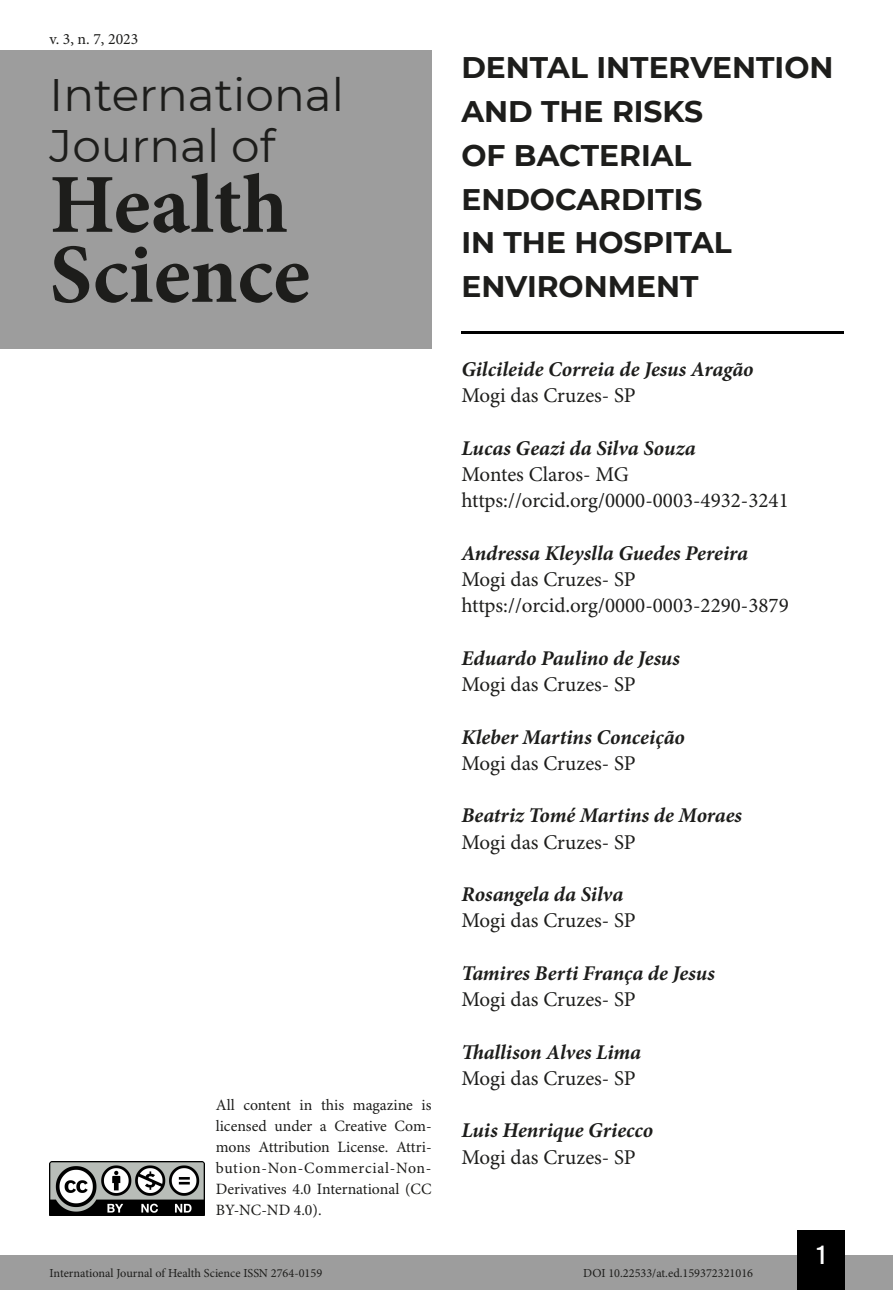
<style>
.page{position:relative;width:893px;height:1290px;background:#fff}
.page>*{position:absolute;margin:0;border:0;box-sizing:border-box;transform-origin:0 0}
.t1{font:700 84px/70px "Minion Pro";color:#1d1d1b}
.t2{font:45.5px/50.8px "Montserrat";color:#1d1d1b}
.t3{font:700 29.75px/43.8px "Montserrat";color:#1d1d1b}
.t4{font:26.25px "Bebas Kai";color:#fff}
.t5{font:21px/26.2px "Minion Pro";color:#1d1d1b}
.t6{font:italic 700 21px "Minion Pro";color:#1d1d1b}
.t7{font:15.75px/21px "Minion Pro";color:#1d1d1b;text-align:justify}
.t8{font:12.25px "Minion Pro";color:#1d1d1b}
</style>
<div class="page">
<div style="left:0;top:1255px;width:893px;height:35px;background:#9d9d9d"></div>
<div style="left:797px;top:1230px;width:48px;height:60px;background:#000"></div>
<img style="left:50px;top:1161px;width:154px;height:54px">
<div style="left:0;top:50px;width:432px;height:298px;background:#9d9d9d"></div>
<hr style="left:461px;top:331px;width:382px;height:2px;background:#000">
<p class="t7" style="left:50px;top:29px;width:90px">v. 3, n. 7, 2023</p>
<h2 class="t2" style="left:50px;top:68px;width:296px">International<br>Journal of</h2>
<h1 class="t1" style="left:50px;top:169px;width:262px">Health<br>Science</h1>
<p class="t7" style="left:216px;top:1095px;width:217px">All content in this magazine is licensed under a Creative Com&shy;mons Attribution License. Attri&shy;bution-Non-Commercial-Non-Derivatives 4.0 International (CC BY-NC-ND 4.0).</p>
<h3 class="t3" style="left:461px;top:44px;width:374px">DENTAL INTERVENTION<br>AND THE RISKS<br>OF BACTERIAL<br>ENDOCARDITIS<br>IN THE HOSPITAL<br>ENVIRONMENT</h3>
<p class="t6" style="left:461px;top:354px;width:294px">Gilcileide Correia de Jesus Aragão</p>
<p class="t5" style="left:461px;top:383px;width:176px">Mogi das Cruzes- SP</p>
<p class="t6" style="left:461px;top:433px;width:236px">Lucas Geazi da Silva Souza</p>
<p class="t5" style="left:461px;top:462px;width:329px">Montes Claros- MG https://orcid.org/0000-0003-4932-3241</p>
<p class="t6" style="left:461px;top:538px;width:288px">Andressa Kleyslla Guedes Pereira</p>
<p class="t5" style="left:461px;top:567px;width:329px">Mogi das Cruzes- SP https://orcid.org/0000-0003-2290-3879</p>
<p class="t6" style="left:461px;top:643px;width:220px">Eduardo Paulino de Jesus</p>
<p class="t5" style="left:461px;top:672px;width:176px">Mogi das Cruzes- SP</p>
<p class="t6" style="left:461px;top:722px;width:225px">Kleber Martins Conceição</p>
<p class="t5" style="left:461px;top:751px;width:176px">Mogi das Cruzes- SP</p>
<p class="t6" style="left:461px;top:800px;width:282px">Beatriz Tomé Martins de Moraes</p>
<p class="t5" style="left:461px;top:829px;width:176px">Mogi das Cruzes- SP</p>
<p class="t6" style="left:461px;top:879px;width:163px">Rosangela da Silva</p>
<p class="t5" style="left:461px;top:908px;width:176px">Mogi das Cruzes- SP</p>
<p class="t6" style="left:461px;top:958px;width:255px">Tamires Berti França de Jesus</p>
<p class="t5" style="left:461px;top:987px;width:176px">Mogi das Cruzes- SP</p>
<p class="t6" style="left:461px;top:1037px;width:181px">Thallison Alves Lima</p>
<p class="t5" style="left:461px;top:1066px;width:176px">Mogi das Cruzes- SP</p>
<p class="t6" style="left:461px;top:1115px;width:193px">Luis Henrique Griecco</p>
<p class="t5" style="left:461px;top:1144px;width:176px">Mogi das Cruzes- SP</p>
<p class="t4" style="left:817px;top:1241px;width:10px">1</p>
<p class="t8" style="left:50px;top:1266px;width:274px">International Journal of Health Science ISSN 2764-0159</p>
<p class="t8" style="left:583px;top:1266px;width:171px">DOI 10.22533/at.ed.159372321016</p>
</div>
